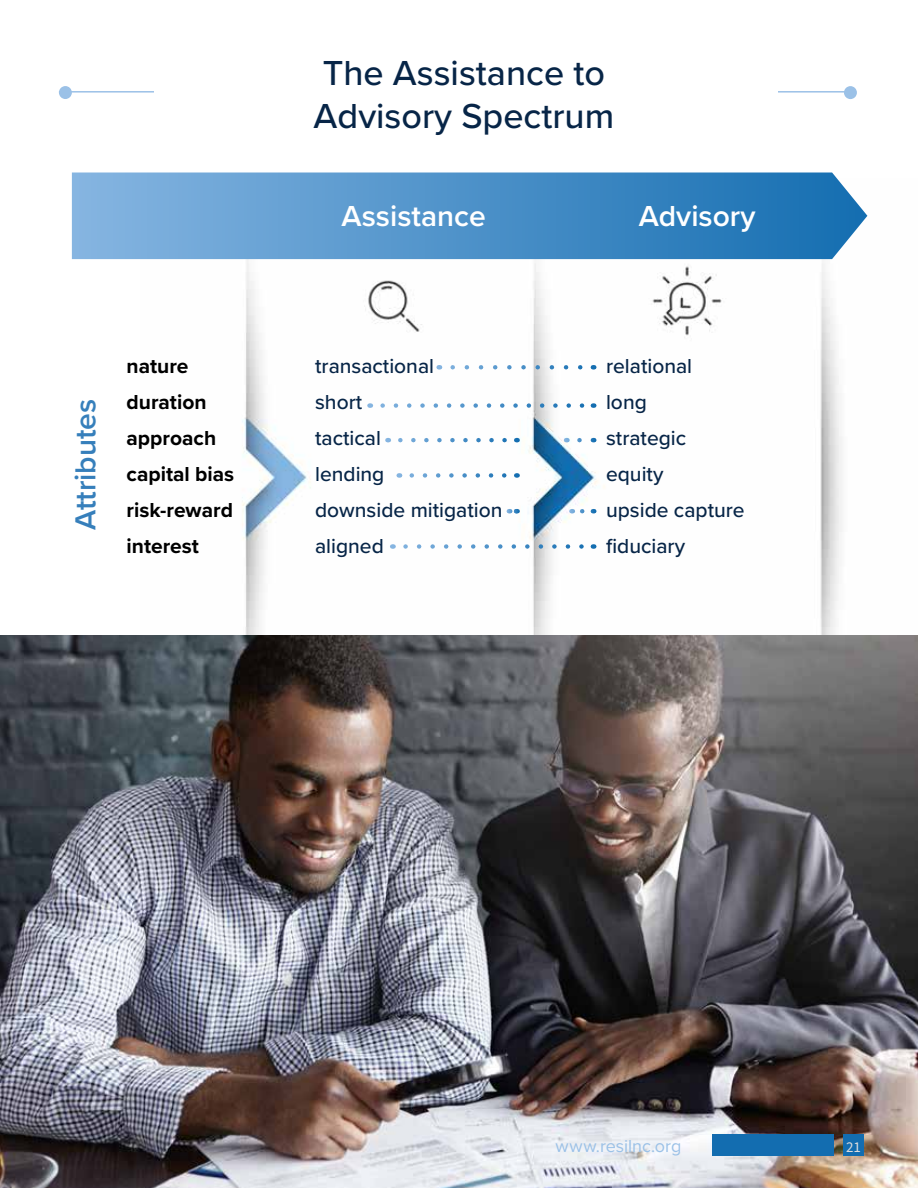
<style>
.page{position:relative;width:918px;height:1188px;background:#fff}
.page>*{position:absolute;margin:0;border:0;box-sizing:border-box;transform-origin:0 0}
.t1{font:500 36px/43.2px "Proxima Nova";color:#072547}
.t2{font:600 30px "Proxima Nova";color:#fff}
.t3{font:600 30px "Proxima Nova";color:#367fbb}
.t4{font:500 21px/36px "Proxima Nova";color:#072547}
.t5{font:700 21px/36px "Proxima Nova";color:#000}
.t6{font:18px "Proxima Nova";color:#9bc1e7}
.t7{font:15px "Source Sans Pro";color:#dedddd}
</style>
<div class="page">
<img style="left:140px;top:215px;width:778px;height:421px">
<svg style="left:522px;top:172px;width:345px;height:87px;background:#3984bf"></svg>
<div style="left:72px;top:172px;width:450px;height:87px;background:linear-gradient(to right,#86b5e1,#468dc6)"></div>
<hr style="left:59px;top:91px;width:793px;height:2px;background:#9bc1e7">
<div style="left:154px;top:54px;width:624px;height:73px;background:#fff"></div>
<div style="left:59px;top:86px;width:13px;height:13px;background:#9bc1e7;border-radius:50%"></div>
<div style="left:844px;top:86px;width:13px;height:13px;background:#9bc1e7;border-radius:50%"></div>
<img style="left:0;top:636px;width:918px;height:552px">
<svg style="left:453px;top:365px;width:133px;height:5px"></svg>
<svg style="left:383px;top:403px;width:203px;height:5px"></svg>
<svg style="left:400px;top:438px;width:110px;height:4px"></svg>
<svg style="left:412px;top:473px;width:98px;height:5px"></svg>
<svg style="left:509px;top:509px;width:8px;height:4px"></svg>
<svg style="left:406px;top:544px;width:180px;height:5px"></svg>
<svg style="left:582px;top:509px;width:5px;height:4px"></svg>
<svg style="left:579px;top:438px;width:7px;height:4px"></svg>
<div style="left:843px;top:1134px;width:21px;height:21px;background:#136db0"></div>
<div style="left:712px;top:1134px;width:122px;height:21px;background:#136db0"></div>
<h1 class="t1" style="left:314px;top:50px;width:302px">The Assistance to<br>Advisory Spectrum</h1>
<h2 class="t2" style="left:342px;top:193px;width:146px">Assistance</h2>
<h2 class="t2" style="left:639px;top:193px;width:118px">Advisory</h2>
<h2 class="t3" style="left:63px;top:530px;width:133px;rotate:-90deg">Attributes</h2>
<p class="t4" style="left:315px;top:347px;width:189px">transactional<br>short<br>tactical<br>lending<br>downside mitigation aligned</p>
<p class="t5" style="left:127px;top:347px;width:109px">nature duration approach capital bias risk-reward interest</p>
<p class="t4" style="left:606px;top:347px;width:140px">relational<br>long<br>strategic equity<br>upside capture fiduciary</p>
<p class="t6" style="left:556px;top:1132px;width:127px">www.resilnc.org</p>
<p class="t7" style="left:846px;top:1137px;width:16px">21</p>
</div>
